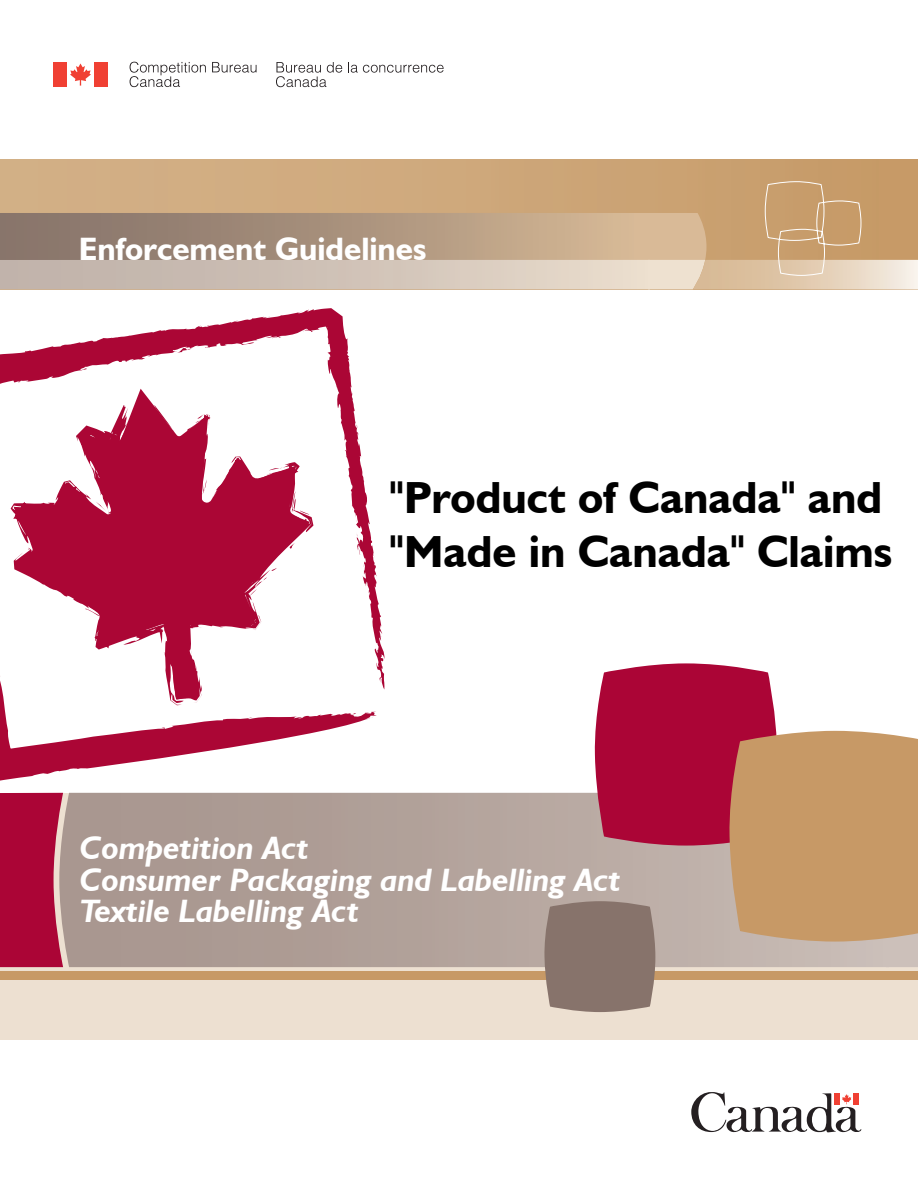
<style>
.page{position:relative;width:918px;height:1188px;background:#fff}
.page>*{position:absolute;margin:0;border:0;box-sizing:border-box;transform-origin:0 0}
.t1{font:700 45px/54px "Humanist 521 BT";color:#000}
.t2{font:italic 700 32.4px/31.5px "Humanist 521 BT";color:#fff}
.t3{font:700 32.4px "Humanist 521 BT";color:#fff}
</style>
<div class="page">
<svg style="left:0;top:308px;width:385px;height:473px"></svg>
<svg style="left:355px;top:515px;width:3px;height:7px"></svg>
<svg style="left:358px;top:547px;width:2px;height:8px"></svg>
<svg style="left:14px;top:389px;width:296px;height:16px"></svg>
<svg style="left:3px;top:405px;width:312px;height:303px"></svg>
<svg style="left:195px;top:414px;width:17px;height:15px"></svg>
<svg style="left:203px;top:479px;width:20px;height:21px"></svg>
<svg style="left:300px;top:511px;width:12px;height:5px"></svg>
<svg style="left:290px;top:543px;width:5px;height:6px"></svg>
<svg style="left:271px;top:568px;width:6px;height:4px"></svg>
<svg style="left:249px;top:589px;width:8px;height:9px"></svg>
<svg style="left:252px;top:614px;width:15px;height:16px"></svg>
<svg style="left:85px;top:608px;width:15px;height:9px"></svg>
<svg style="left:96px;top:502px;width:13px;height:10px"></svg>
<div style="left:0;top:793px;width:918px;height:246px;background:#ede0d1"></div>
<div style="left:0;top:971px;width:918px;height:9px;background:#c79966"></div>
<svg style="left:691px;top:1092px;width:171px;height:41px"></svg>
<div style="left:0;top:159px;width:918px;height:130px;background:linear-gradient(to right,#d4b28a,#c79b69)"></div>
<svg style="left:0;top:181px;width:918px;height:109px;background:#c5a98c"></svg>
<svg style="left:70px;top:63px;width:21px;height:23px"></svg>
<div style="left:54px;top:62px;width:13px;height:25px;background:#f04033"></div>
<div style="left:95px;top:62px;width:13px;height:25px;background:#f04033"></div>
<svg style="left:348px;top:62px;width:96px;height:11px"></svg>
<svg style="left:276px;top:62px;width:66px;height:25px"></svg>
<svg style="left:212px;top:62px;width:45px;height:11px"></svg>
<svg style="left:130px;top:62px;width:76px;height:25px"></svg>
<div style="left:0;top:793px;width:59px;height:174px;background:#ab0536"></div>
<svg style="left:59px;top:793px;width:485px;height:174px;background:#ae9d96"></svg>
<svg style="left:544px;top:663px;width:374px;height:349px"></svg>
<p class="t3" style="left:79px;top:229px;width:349px">Enforcement Guidelines</p>
<p class="t1" style="left:389px;top:470px;width:505px">"Product of Canada" and "Made in Canada" Claims</p>
<p class="t2" style="left:80px;top:831px;width:543px">Competition Act<br>Consumer Packaging and Labelling Act<br>Textile Labelling Act</p>
</div>
